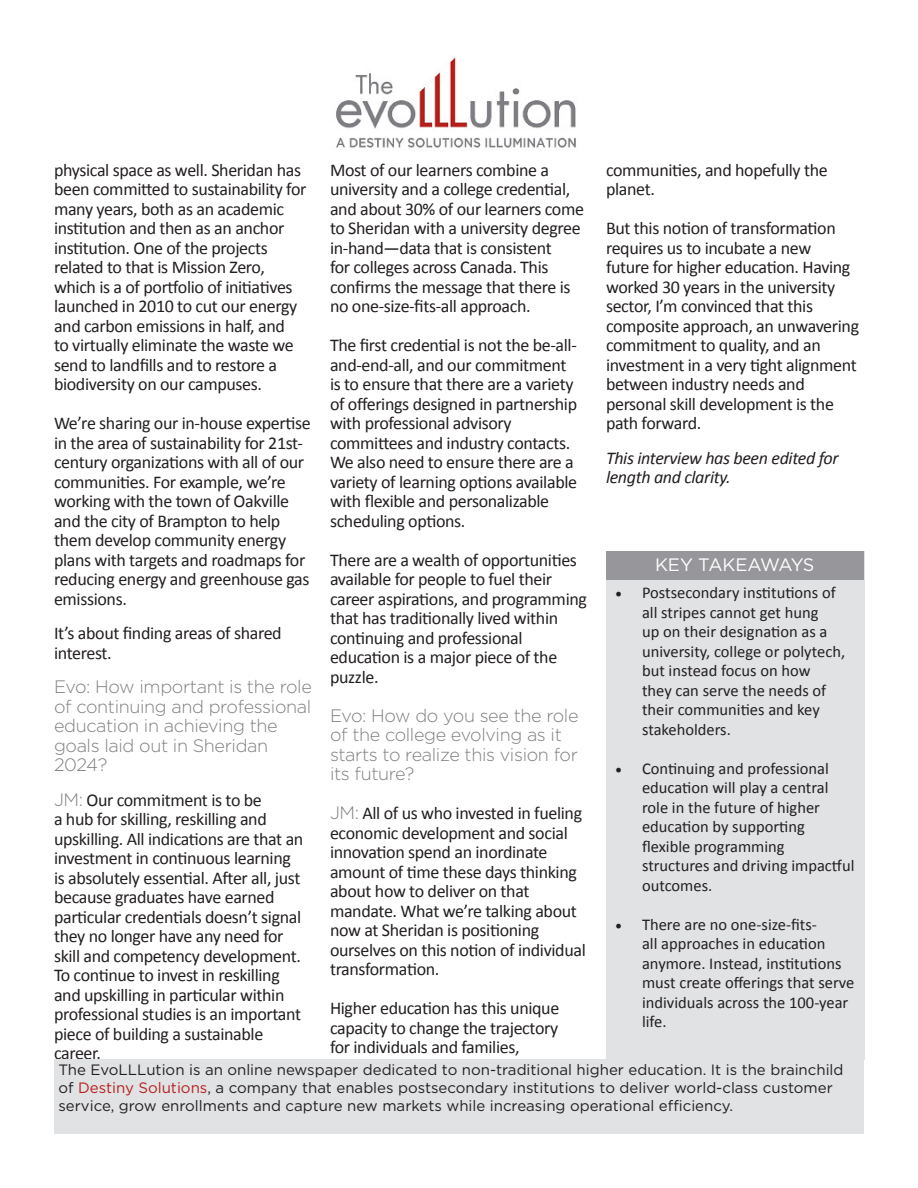
<style>
.page{position:relative;width:918px;height:1188px;background:#fff}
.page>*{position:absolute;margin:0;border:0;box-sizing:border-box;transform-origin:0 0}
.t1{font:18px/19.5px "Calibri";letter-spacing:-.02em;color:#231f20}
.t2{font:300 18px/19.5px "Gotham";letter-spacing:-.02em;color:#808083}
.t3{font:italic 18px/19.5px "Calibri";letter-spacing:-.02em;color:#231f20}
.t4{font:18px "Gotham";letter-spacing:-.015em;color:#fff}
.t5{font:16.5px/19.5px "Calibri";color:#231f20}
.t6{font:15px/18px "Gotham";color:#231f20}
.s1{font-family:"Gotham";font-weight:300;color:#808083}
.s2{font-family:"Minion Pro";font-size:18px}
.s3{color:#b6211d}
</style>
<div class="page">
<div style="left:54px;top:1060px;width:809px;height:74px;background:#e1e2e4"></div>
<img style="left:336px;top:57px;width:240px;height:91px">
<div style="left:606px;top:551px;width:258px;height:509px;background:#e1e2e4"></div>
<div style="left:606px;top:551px;width:258px;height:29px;background:#97979b"></div>
<p class="t1" style="left:54px;top:160px;width:254px">physical space as well. Sheridan has been committed to sustainability for many years, both as an academic institution and then as an anchor institution. One of the projects related to that is Mission Zero, which is a of portfolio of initiatives launched in 2010 to cut our energy and carbon emissions in half, and<br>to virtually eliminate the waste we send to landfills and to restore a biodiversity on our campuses.</p>
<p class="t1" style="left:54px;top:413px;width:258px">We’re sharing our in-house expertise in the area of sustainability for 21st&shy;century organizations with all of our communities. For example, we’re working with the town of Oakville and the city of Brampton to help them develop community energy plans with targets and roadmaps for reducing energy and greenhouse gas emissions.</p>
<p class="t1" style="left:54px;top:623px;width:229px">It’s about finding areas of shared interest.</p>
<p class="t2" style="left:54px;top:676px;width:259px">Evo: How important is the role of continuing and professional education in achieving the goals laid out in Sheridan<br>2024?</p>
<p class="t1" style="left:54px;top:790px;width:251px"><span class="s1">JM:</span> Our commitment is to be<br>a hub for skilling, reskilling and upskilling. All indications are that an investment in continuous learning is absolutely essential. After all, just because graduates have earned particular credentials doesn’t signal they no longer have any need for skill and competency development.<br>To continue to invest in reskilling and upskilling in particular within professional studies is an important piece of building a sustainable career.</p>
<p class="t1" style="left:330px;top:160px;width:256px">Most of our learners combine a university and a college credential, and about 30% of our learners come to Sheridan with a university degree in-hand—data that is consistent<br>for colleges across Canada. This confirms the message that there is no one-size-fits-all approach.</p>
<p class="t1" style="left:330px;top:335px;width:249px">The first credential is not the be-all&shy;and-end-all, and our commitment is to ensure that there are a variety of offerings designed in partnership with professional advisory committees and industry contacts.<br>We also need to ensure there are a variety of learning options available with flexible and personalizable scheduling options.</p>
<p class="t1" style="left:330px;top:550px;width:259px">There are a wealth of opportunities available for people to fuel their career aspirations, and programming that has traditionally lived within continuing and professional education is a major piece of the puzzle.</p>
<p class="t2" style="left:330px;top:705px;width:250px">Evo: How do you see the role of the college evolving as it starts to realize this vision for its future?</p>
<p class="t1" style="left:330px;top:803px;width:257px"><span class="s1">JM:</span> All of us who invested in fueling economic development and social innovation spend an inordinate amount of time these days thinking about how to deliver on that mandate. What we’re talking about now at Sheridan is positioning ourselves on this notion of individual transformation.</p>
<p class="t1" style="left:330px;top:998px;width:231px;text-align:justify">Higher education has this unique capacity to change the trajectory for individuals and families,</p>
<p class="t1" style="left:606px;top:160px;width:223px">communities, and hopefully the planet.</p>
<p class="t1" style="left:606px;top:218px;width:255px">But this notion of transformation requires us to incubate a new future for higher education. Having worked 30 years in the university sector, I’m convinced that this composite approach, an unwavering commitment to quality, and an investment in a very tight alignment between industry needs and personal skill development is the path forward.</p>
<p class="t3" style="left:606px;top:447px;width:234px">This interview has been edited for length and clarity.</p>
<p class="t4" style="left:655px;top:555px;width:161px">KEY TAKEAWAYS</p>
<p class="t5" style="left:642px;top:583px;width:205px;text-indent:-27px"><span class="s2">•</span> Postsecondary institutions of all stripes cannot get hung<br>up on their designation as a university, college or polytech, but instead focus on how<br>they can serve the needs of their communities and key stakeholders.</p>
<p class="t5" style="left:642px;top:758px;width:214px;text-indent:-27px"><span class="s2">•</span> Continuing and professional education will play a central role in the future of higher education by supporting flexible programming structures and driving impactful outcomes.</p>
<p class="t5" style="left:642px;top:914px;width:214px;text-indent:-27px"><span class="s2">•</span> There are no one-size-fits-<br>all approaches in education anymore. Instead, institutions must create offerings that serve individuals across the 100-year life.</p>
<p class="t6" style="left:58px;top:1061px;width:787px">The EvoLLLution is an online newspaper dedicated to non-traditional higher education. It is the brainchild of <span class="s3">Destiny Solutions</span>, a company that enables postsecondary institutions to deliver world-class customer service, grow enrollments and capture new markets while increasing operational efficiency.</p>
</div>
